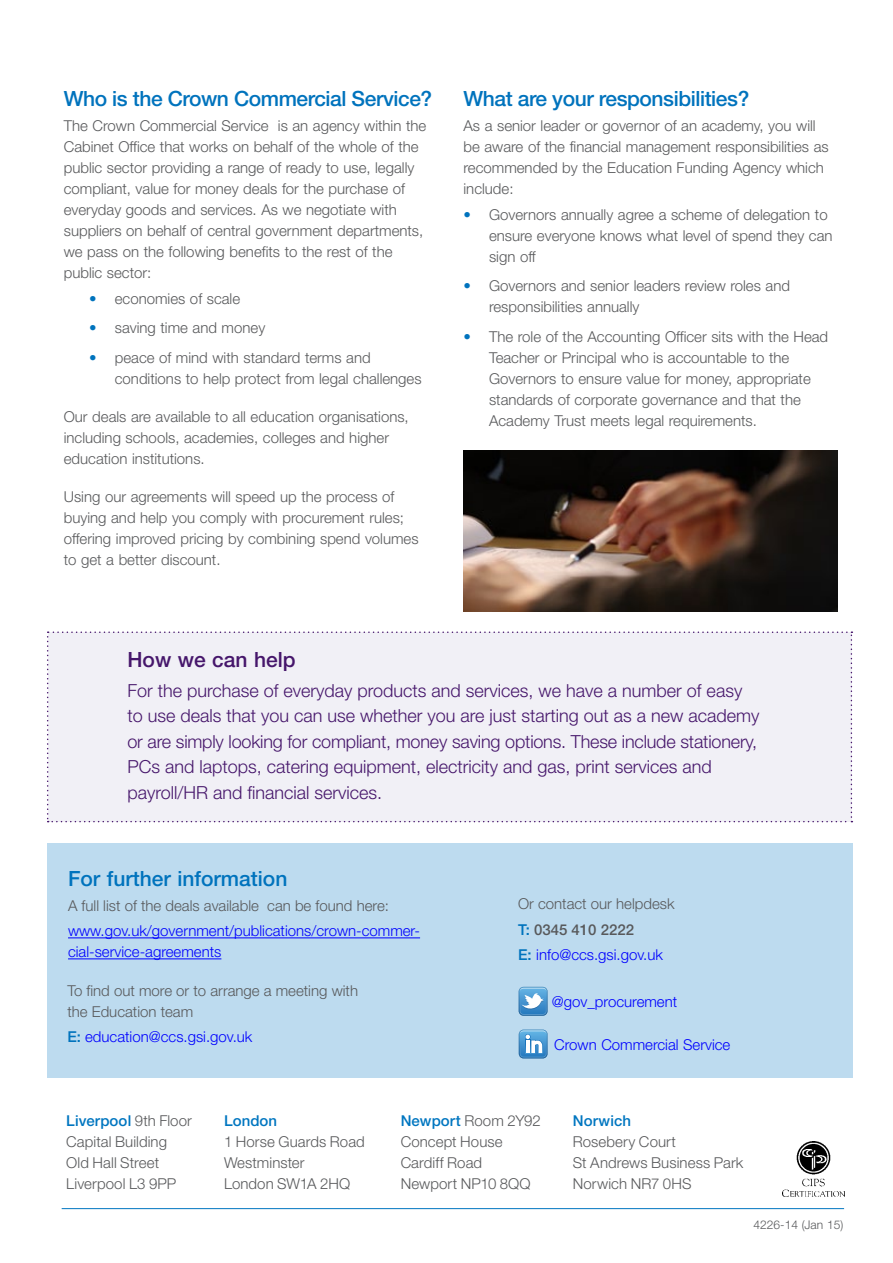
<style>
.page{position:relative;width:893px;height:1263px;background:#fff}
.page>*{position:absolute;margin:0;border:0;box-sizing:border-box;transform-origin:0 0}
.t1{font:500 21px "Helvetica Neue LT";letter-spacing:-.02em;color:#0073bd}
.t2{font:500 21px "Helvetica Neue LT";color:#0073bd}
.t3{font:500 21px "Helvetica Neue LT";color:#46166b}
.t4{font:300 18px/25.5px "Helvetica Neue LT";color:#46166b}
.t5{font:300 15px/21px "Helvetica Neue LT";color:#58595b}
.t6{font:300 15px/21px "Helvetica Neue LT";color:#00f}
.t7{font:500 15px "Helvetica Neue LT";letter-spacing:.005em;color:#0076c0}
.t8{font:300 12px "Helvetica Neue LT";color:#58595b}
.s1{color:#0073bd}
.s2{font-weight:500;color:#0073bd}
.s3{font-weight:500}
.s4{color:#00f}
.s5{font-weight:500;color:#0076c0}
</style>
<div class="page">
<div style="left:47px;top:631px;width:805px;height:191px;background:#f1f0f6"></div>
<div style="left:47px;top:844px;width:805px;height:234px;background:#bddbef"></div>
<hr style="left:62px;top:1208px;width:782px;height:1px;background:#0076c0">
<img style="left:783px;top:1141px;width:61px;height:55px">
<svg style="left:519px;top:987px;width:29px;height:29px"></svg>
<svg style="left:519px;top:1030px;width:29px;height:28px"></svg>
<hr style="left:68px;top:937px;width:352px;height:1px;background:#00f">
<hr style="left:68px;top:958px;width:153px;height:1px;background:#00f">
<img style="left:463px;top:451px;width:375px;height:160px">
<h1 class="t1" style="left:64px;top:86px;width:370px">Who is the Crown Commercial Service?</h1>
<p class="t5" style="left:64px;top:115px;width:364px">The Crown Commercial Service is an agency within the Cabinet Office that works on behalf of the whole of the public sector providing a range of ready to use, legally compliant, value for money deals for the purchase of everyday goods and services. As we negotiate with suppliers on behalf of central government departments, we pass on the following benefits to the rest of the public sector:</p>
<p class="t5" style="left:89px;top:288px;width:152px"><span class="s1">•</span> economies of scale</p>
<p class="t5" style="left:89px;top:317px;width:177px"><span class="s1">•</span> saving time and money</p>
<p class="t5" style="left:115px;top:347px;width:308px;text-indent:-26px"><span class="s1">•</span> peace of mind with standard terms and conditions to help protect from legal challenges</p>
<p class="t5" style="left:64px;top:406px;width:346px">Our deals are available to all education organisations, including schools, academies, colleges and higher education institutions.</p>
<p class="t5" style="left:64px;top:486px;width:356px">Using our agreements will speed up the process of buying and help you comply with procurement rules; offering improved pricing by combining spend volumes to get a better discount.</p>
<h1 class="t1" style="left:463px;top:86px;width:287px">What are your responsibilities?</h1>
<p class="t5" style="left:463px;top:115px;width:367px">As a senior leader or governor of an academy, you will be aware of the financial management responsibilities as recommended by the Education Funding Agency which include:</p>
<p class="t5" style="left:489px;top:204px;width:345px;text-indent:-26px"><span class="s1">•</span> Governors annually agree a scheme of delegation to ensure everyone knows what level of spend they can sign off</p>
<p class="t5" style="left:489px;top:275px;width:302px;text-indent:-26px"><span class="s1">•</span> Governors and senior leaders review roles and responsibilities annually</p>
<p class="t5" style="left:489px;top:326px;width:341px;text-indent:-26px"><span class="s1">•</span> The role of the Accounting Officer sits with the Head Teacher or Principal who is accountable to the Governors to ensure value for money, appropriate standards of corporate governance and that the Academy Trust meets legal requirements.</p>
<h1 class="t3" style="left:127px;top:647px;width:170px">How we can help</h1>
<p class="t4" style="left:127px;top:677px;width:634px">For the purchase of everyday products and services, we have a number of easy to use deals that you can use whether you are just starting out as a new academy or are simply looking for compliant, money saving options. These include stationery, PCs and laptops, catering equipment, electricity and gas, print services and payroll/HR and financial services.</p>
<h1 class="t2" style="left:68px;top:866px;width:221px">For further information</h1>
<p class="t5" style="left:68px;top:895px;width:322px">A full list of the deals available can be found here:</p>
<p class="t6" style="left:68px;top:920px;width:354px">www.gov.uk/government/publications/crown-commer&shy;cial-service-agreements</p>
<p class="t5" style="left:67px;top:980px;width:292px">To find out more or to arrange a meeting with the Education team</p>
<p class="t6" style="left:67px;top:1026px;width:187px"><span class="s2">E:</span> education@ccs.gsi.gov.uk</p>
<p class="t5" style="left:518px;top:891px;width:158px;line-height:25.2px">Or contact our helpdesk<br><span class="s2">T:</span> <span class="s3">0345 410 2222<br></span><span class="s2">E:</span> <span class="s4">info@ccs.gsi.gov.uk</span></p>
<p class="t6" style="left:552px;top:990px;width:127px">@gov_procurement</p>
<p class="t6" style="left:554px;top:1033px;width:178px">Crown Commercial Service</p>
<p class="t5" style="left:66px;top:1110px;width:127px"><span class="s5">Liverpool</span> 9th Floor<br>Capital Building<br>Old Hall Street<br>Liverpool L3 9PP</p>
<p class="t7" style="left:224px;top:1112px;width:55px">London</p>
<p class="t5" style="left:224px;top:1131px;width:142px">1 Horse Guards Road<br>Westminster<br>London SW1A 2HQ</p>
<p class="t5" style="left:401px;top:1110px;width:142px"><span class="s5">Newport</span> Room 2Y92<br>Concept House<br>Cardiff Road<br>Newport NP10 8QQ</p>
<p class="t7" style="left:573px;top:1112px;width:60px">Norwich</p>
<p class="t5" style="left:573px;top:1131px;width:172px">Rosebery Court<br>St Andrews Business Park<br>Norwich NR7 0HS</p>
<p class="t8" style="left:754px;top:1217px;width:91px">4226-14 (Jan 15)</p>
</div>
